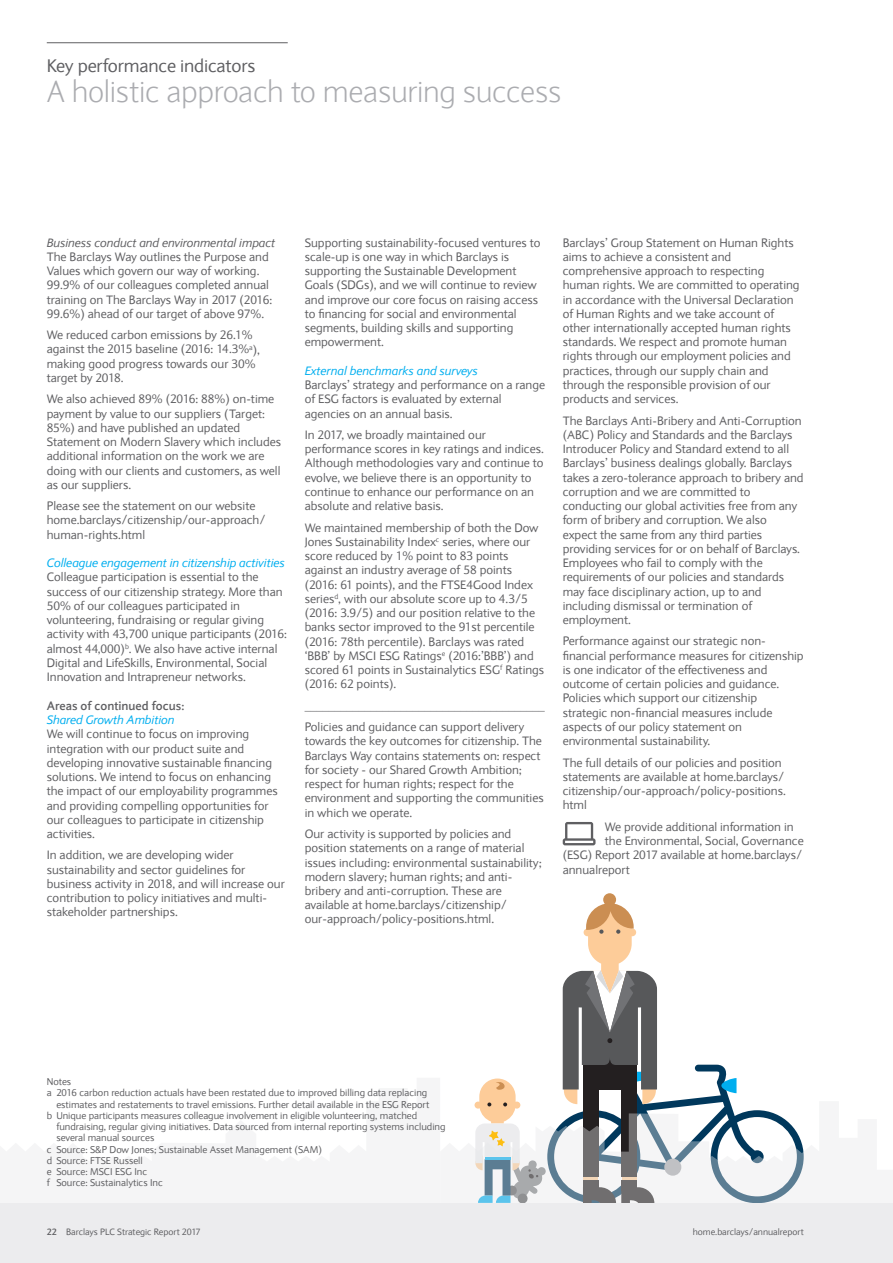
<style>
.page{position:relative;width:893px;height:1263px;background:#fff}
.page>*{position:absolute;margin:0;border:0;box-sizing:border-box;transform-origin:0 0}
.t1{font:300 30px "Expert Sans";letter-spacing:-.01em;color:#abacb0}
.t2{font:18px "Expert Sans";letter-spacing:-.01em;color:#5f5f62}
._07_Body_text{font:12px/14.2px "Expert Sans";color:#5f5f62}
._16_For_more_informa{font:12px "Expert Sans";color:#5f5f62}
._12_Subhead_3{font:italic 12px "Expert Sans";color:#00aeef}
._13_Subhead_4{font:italic 12px "Expert Sans";color:#5f5f62}
._11_Subhead_2{font:700 12px "Expert Sans";color:#5f5f62}
._12_Subhead_3_solid{font:italic 12px "Expert Sans";color:#00aeef}
._09_Notes{font:9.75px/11.2px "Expert Sans";color:#5f5f62;text-align:right}
.t3{font:9px "Expert Sans";color:#5f5f62}
.s1{font-weight:700}
</style>
<div class="page">
<div style="left:603px;top:893px;width:13px;height:13px;background:#cb8e52;border-radius:50%"></div>
<svg style="left:479px;top:903px;width:258px;height:198px"></svg>
<svg style="left:474px;top:1101px;width:330px;height:102px"></svg>
<div style="left:0;top:1203px;width:893px;height:60px;background:#ececee"></div>
<hr style="left:47px;top:42px;width:241px;height:1px;background:#5f5f62">
<svg style="left:563px;top:822px;width:32px;height:23px"></svg>
<h2 class="t2" style="left:47px;top:55px;width:210px">Key performance indicators</h2>
<h1 class="t1" style="left:47px;top:73px;width:516px">A holistic approach to measuring success</h1>
<p class="_13_Subhead_4" style="left:47px;top:235px;width:230px">Business conduct and environmental impact</p>
<p class="_07_Body_text" style="left:47px;top:249px;width:227px">The Barclays Way outlines the Purpose and Values which govern our way of working.<br>99.9% of our colleagues completed annual training on The Barclays Way in 2017 (2016:<br>99.6%) ahead of our target of above 97%.</p>
<p class="_07_Body_text" style="left:47px;top:328px;width:215px">We reduced carbon emissions by 26.1% against the 2015 baseline (2016: 14.3%<sup>a</sup>), making good progress towards our 30% target by 2018.</p>
<p class="_07_Body_text" style="left:47px;top:392px;width:236px">We also achieved 89% (2016: 88%) on-time payment by value to our suppliers (Target:<br>85%) and have published an updated Statement on Modern Slavery which includes additional information on the work we are doing with our clients and customers, as well as our suppliers.</p>
<p class="_07_Body_text" style="left:47px;top:499px;width:220px">Please see the statement on our website home.barclays/citizenship/our-approach/ human-rights.html</p>
<p class="_12_Subhead_3" style="left:47px;top:555px;width:239px">Colleague engagement in citizenship activities</p>
<p class="_07_Body_text" style="left:47px;top:570px;width:242px">Colleague participation is essential to the success of our citizenship strategy. More than 50% of our colleagues participated in volunteering, fundraising or regular giving activity with 43,700 unique participants (2016: almost 44,000)<sup>b</sup>. We also have active internal Digital and LifeSkills, Environmental, Social Innovation and Intrapreneur networks.</p>
<p class="_11_Subhead_2" style="left:47px;top:698px;width:139px">Areas of continued focus:</p>
<p class="_12_Subhead_3_solid" style="left:47px;top:712px;width:129px">Shared Growth Ambition</p>
<p class="_07_Body_text" style="left:47px;top:727px;width:232px">We will continue to focus on improving integration with our product suite and developing innovative sustainable financing solutions. We intend to focus on enhancing the impact of our employability programmes and providing compelling opportunities for our colleagues to participate in citizenship activities.</p>
<p class="_07_Body_text" style="left:47px;top:848px;width:240px">In addition, we are developing wider sustainability and sector guidelines for business activity in 2018, and will increase our contribution to policy initiatives and multi&shy;stakeholder partnerships.</p>
<p class="_07_Body_text" style="left:305px;top:235px;width:237px">Supporting sustainability-focused ventures to scale-up is one way in which Barclays is supporting the Sustainable Development Goals (SDGs), and we will continue to review and improve our core focus on raising access to financing for social and environmental segments, building skills and supporting empowerment.</p>
<p class="_12_Subhead_3" style="left:305px;top:363px;width:175px">External benchmarks and surveys</p>
<p class="_07_Body_text" style="left:305px;top:378px;width:242px">Barclays’ strategy and performance on a range of ESG factors is evaluated by external agencies on an annual basis.</p>
<p class="_07_Body_text" style="left:305px;top:427px;width:241px">In 2017, we broadly maintained our performance scores in key ratings and indices.<br>Although methodologies vary and continue to evolve, we believe there is an opportunity to continue to enhance our performance on an absolute and relative basis.</p>
<p class="_07_Body_text" style="left:305px;top:520px;width:241px">We maintained membership of both the Dow Jones Sustainability Index<sup>c</sup> series, where our score reduced by 1% point to 83 points against an industry average of 58 points (2016: 61 points), and the FTSE4Good Index series<sup>d</sup>, with our absolute score up to 4.3/5 (2016: 3.9/5) and our position relative to the banks sector improved to the 91st percentile (2016: 78th percentile). Barclays was rated ‘BBB’ by MSCI ESG Ratings<sup>e</sup> (2016:’BBB’) and scored 61 points in Sustainalytics ESG<sup>f</sup> Ratings (2016: 62 points).</p>
<p class="_07_Body_text" style="left:305px;top:698px;width:241px">________________________________________</p>
<p class="_07_Body_text" style="left:305px;top:720px;width:240px">Policies and guidance can support delivery towards the key outcomes for citizenship. The Barclays Way contains statements on: respect for society - our Shared Growth Ambition; respect for human rights; respect for the environment and supporting the communities in which we operate.</p>
<p class="_07_Body_text" style="left:305px;top:826px;width:238px">Our activity is supported by policies and position statements on a range of material issues including: environmental sustainability; modern slavery; human rights; and anti&shy;bribery and anti-corruption. These are available at home.barclays/citizenship/ our-approach/policy-positions.html.</p>
<p class="_07_Body_text" style="left:563px;top:235px;width:238px">Barclays’ Group Statement on Human Rights aims to achieve a consistent and comprehensive approach to respecting human rights. We are committed to operating in accordance with the Universal Declaration of Human Rights and we take account of other internationally accepted human rights standards. We respect and promote human rights through our employment policies and practices, through our supply chain and through the responsible provision of our products and services.</p>
<p class="_07_Body_text" style="left:563px;top:413px;width:242px">The Barclays Anti-Bribery and Anti-Corruption (ABC) Policy and Standards and the Barclays Introducer Policy and Standard extend to all Barclays’ business dealings globally. Barclays takes a zero-tolerance approach to bribery and corruption and we are committed to conducting our global activities free from any form of bribery and corruption. We also expect the same from any third parties providing services for or on behalf of Barclays.<br>Employees who fail to comply with the requirements of our policies and standards may face disciplinary action, up to and including dismissal or termination of employment.</p>
<p class="_07_Body_text" style="left:563px;top:634px;width:242px">Performance against our strategic non&shy;financial performance measures for citizenship is one indicator of the effectiveness and outcome of certain policies and guidance.<br>Policies which support our citizenship strategic non-financial measures include aspects of our policy statement on environmental sustainability.</p>
<p class="_07_Body_text" style="left:563px;top:755px;width:225px">The full details of our policies and position statements are available at home.barclays/ citizenship/our-approach/policy-positions. html</p>
<p class="_16_For_more_informa" style="left:605px;top:819px;width:190px">We provide additional information in</p>
<p class="_16_For_more_informa" style="left:605px;top:833px;width:200px">the Environmental, Social, Governance</p>
<p class="_16_For_more_informa" style="left:563px;top:848px;width:241px">(ESG) Report 2017 available at home.barclays/</p>
<p class="_16_For_more_informa" style="left:563px;top:862px;width:69px">annualreport</p>
<p class="_09_Notes" style="left:47px;top:1076px;width:26px">Notes</p>
<p class="_09_Notes" style="left:47px;top:1087px;width:384px">a 2016 carbon reduction actuals have been restated due to improved billing data replacing estimates and restatements to travel emissions. Further detail available in the ESG Report</p>
<p class="_09_Notes" style="left:56px;top:1110px;width:391px;text-align:left;text-indent:-10px">b Unique participants measures colleague involvement in eligible volunteering, matched fundraising, regular giving initiatives. Data sourced from internal reporting systems including several manual sources</p>
<p class="_09_Notes" style="left:47px;top:1143px;width:277px">c Source: S&amp;P Dow Jones; Sustainable Asset Management (SAM)</p>
<p class="_09_Notes" style="left:47px;top:1155px;width:97px">d Source: FTSE Russell</p>
<p class="_09_Notes" style="left:47px;top:1166px;width:102px">e Source: MSCI ESG Inc</p>
<p class="_09_Notes" style="left:47px;top:1177px;width:118px">f Source: Sustainalytics Inc</p>
<p class="t3" style="left:47px;top:1226px;width:155px"><span class="s1">22</span> Barclays PLC Strategic Report 2017</p>
<p class="t3" style="left:693px;top:1226px;width:112px">home.barclays/annualreport</p>
</div>
